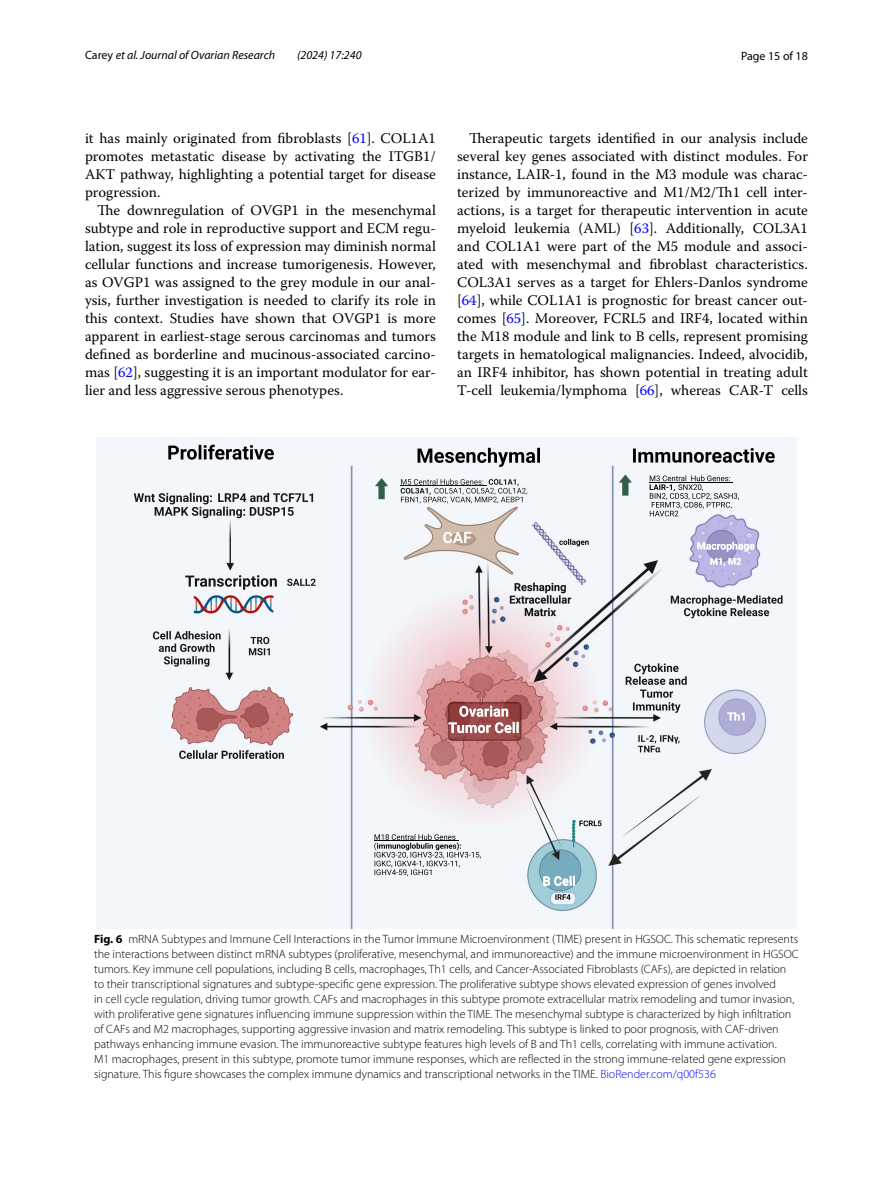
<style>
.page{position:relative;width:893px;height:1187px;background:#fff}
.page>*{position:absolute;margin:0;border:0;box-sizing:border-box;transform-origin:0 0}
.t1{font:14.7px/18px "Warnock Pro";color:#000;text-align:justify}
.t2{font:300 12px/15px "Myriad Pro";color:#000}
.t3{font:italic 12px "Myriad Pro";color:#000}
.t4{font:12px "Myriad Pro";color:#000}
.s1{font-style:normal}
.s2{color:#00f}
.s3{font-weight:700}
</style>
<div class="page">
<img style="left:96px;top:437px;width:701px;height:491px">
<svg style="left:626px;top:663px;width:61px;height:50px"></svg>
<svg style="left:633px;top:448px;width:142px;height:14px"></svg>
<svg style="left:697px;top:541px;width:57px;height:10px"></svg>
<svg style="left:168px;top:444px;width:106px;height:15px"></svg>
<svg style="left:417px;top:448px;width:123px;height:19px"></svg>
<svg style="left:287px;top:578px;width:29px;height:8px"></svg>
<svg style="left:185px;top:575px;width:92px;height:14px"></svg>
<svg style="left:134px;top:493px;width:179px;height:25px"></svg>
<svg style="left:153px;top:631px;width:68px;height:35px"></svg>
<svg style="left:249px;top:636px;width:21px;height:19px"></svg>
<svg style="left:448px;top:705px;width:71px;height:27px"></svg>
<svg style="left:727px;top:712px;width:17px;height:8px"></svg>
<svg style="left:179px;top:750px;width:105px;height:8px"></svg>
<svg style="left:638px;top:735px;width:41px;height:17px"></svg>
<svg style="left:671px;top:595px;width:111px;height:23px"></svg>
<svg style="left:710px;top:558px;width:31px;height:8px"></svg>
<hr style="left:400px;top:485px;width:86px;height:1px;background:#171717">
<svg style="left:401px;top:479px;width:126px;height:24px"></svg>
<svg style="left:555px;top:894px;width:16px;height:5px"></svg>
<svg style="left:579px;top:820px;width:23px;height:6px"></svg>
<svg style="left:543px;top:875px;width:32px;height:10px"></svg>
<svg style="left:559px;top:539px;width:30px;height:7px"></svg>
<hr style="left:649px;top:482px;width:84px;height:1px;background:#000">
<svg style="left:650px;top:475px;width:89px;height:41px"></svg>
<svg style="left:374px;top:834px;width:107px;height:42px"></svg>
<p class="t3" style="left:85px;top:48px;width:192px"><span class="s1">Carey</span> et al. Journal of Ovarian Research</p>
<p class="t3" style="left:297px;top:48px;width:66px">(2024) 17:240</p>
<p class="t4" style="left:741px;top:48px;width:68px">Page 15 of 18</p>
<p class="t1" style="left:85px;top:128px;width:352px">it has mainly originated from fibroblasts [<span class="s2">61</span>]. COL1A1 promotes metastatic disease by activating the ITGB1/ AKT pathway, highlighting a potential target for disease progression.</p>
<p class="t1" style="left:85px;top:200px;width:352px;text-indent:12px">The downregulation of OVGP1 in the mesenchymal subtype and role in reproductive support and ECM regu&shy;lation, suggest its loss of expression may diminish normal cellular functions and increase tumorigenesis. However, as OVGP1 was assigned to the grey module in our anal&shy;ysis, further investigation is needed to clarify its role in this context. Studies have shown that OVGP1 is more apparent in earliest-stage serous carcinomas and tumors defined as borderline and mucinous-associated carcino&shy;mas [<span class="s2">62</span>], suggesting it is an important modulator for ear&shy;lier and less aggressive serous phenotypes.</p>
<p class="t1" style="left:457px;top:128px;width:352px;text-indent:12px">Therapeutic targets identified in our analysis include several key genes associated with distinct modules. For instance, LAIR-1, found in the M3 module was charac&shy;terized by immunoreactive and M1/M2/Th1 cell inter&shy;actions, is a target for therapeutic intervention in acute myeloid leukemia (AML) [<span class="s2">63</span>]. Additionally, COL3A1 and COL1A1 were part of the M5 module and associ&shy;ated with mesenchymal and fibroblast characteristics.<br>COL3A1 serves as a target for Ehlers-Danlos syndrome [<span class="s2">64</span>], while COL1A1 is prognostic for breast cancer out&shy;comes [<span class="s2">65</span>]. Moreover, FCRL5 and IRF4, located within the M18 module and link to B cells, represent promising targets in hematological malignancies. Indeed, alvocidib, an IRF4 inhibitor, has shown potential in treating adult T-cell leukemia/lymphoma [<span class="s2">66</span>], whereas CAR-T cells</p>
<p class="t2" style="left:94px;top:932px;width:706px"><span class="s3">Fig. 6</span> mRNA Subtypes and Immune Cell Interactions in the Tumor Immune Microenvironment (TIME) present in HGSOC. This schematic represents the interactions between distinct mRNA subtypes (proliferative, mesenchymal, and immunoreactive) and the immune microenvironment in HGSOC tumors. Key immune cell populations, including B cells, macrophages, Th1 cells, and Cancer-Associated Fibroblasts (CAFs), are depicted in relation to their transcriptional signatures and subtype-specific gene expression. The proliferative subtype shows elevated expression of genes involved<br>in cell cycle regulation, driving tumor growth. CAFs and macrophages in this subtype promote extracellular matrix remodeling and tumor invasion, with proliferative gene signatures influencing immune suppression within the TIME. The mesenchymal subtype is characterized by high infiltration of CAFs and M2 macrophages, supporting aggressive invasion and matrix remodeling. This subtype is linked to poor prognosis, with CAF-driven pathways enhancing immune evasion. The immunoreactive subtype features high levels of B and Th1 cells, correlating with immune activation.<br>M1 macrophages, present in this subtype, promote tumor immune responses, which are reflected in the strong immune-related gene expression signature. This figure showcases the complex immune dynamics and transcriptional networks in the TIME. <span class="s2">BioRender.com/q00f536</span></p>
</div>
